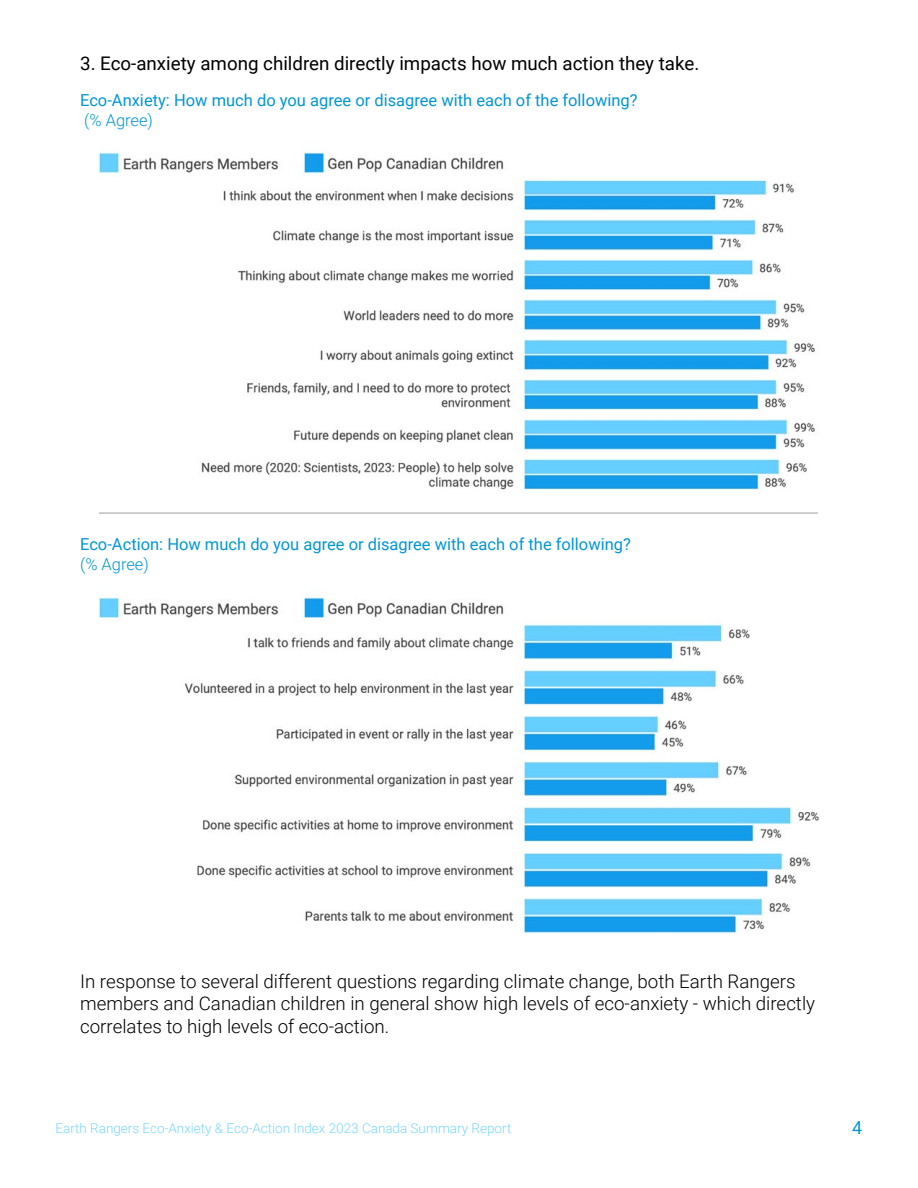
<style>
.page{position:relative;width:918px;height:1188px;background:#fff}
.page>*{position:absolute;margin:0;border:0;box-sizing:border-box;transform-origin:0 0}
.t1{font:300 18.75px/22.5px "Roboto";color:#000}
.t2{font:18.75px "Roboto";color:#000}
.t3{font:18px "Roboto";color:#0096d6}
.t4{font:16.5px "Roboto";color:#0096d6}
.t5{font:300 16.5px "Roboto";color:#0096d6}
.t6{font:300 13.5px "Roboto";color:#77d7fe}
</style>
<div class="page">
<img style="left:98px;top:152px;width:717px;height:339px">
<img style="left:98px;top:597px;width:721px;height:337px">
<hr style="left:99px;top:513px;width:719px;height:1px;background:#a19b9b">
<p class="t2" style="left:80px;top:50px;width:621px">3. Eco-anxiety among children directly impacts how much action they take.</p>
<p class="t4" style="left:80px;top:89px;width:559px">Eco-Anxiety: How much do you agree or disagree with each of the following?</p>
<p class="t5" style="left:84px;top:108px;width:70px">(% Agree)</p>
<p class="t4" style="left:80px;top:533px;width:552px">Eco-Action: How much do you agree or disagree with each of the following?</p>
<p class="t5" style="left:80px;top:552px;width:70px">(% Agree)</p>
<p class="t1" style="left:80px;top:969px;width:736px">In response to several different questions regarding climate change, both Earth Rangers members and Canadian children in general show high levels of eco-anxiety - which directly correlates to high levels of eco-action.</p>
<p class="t6" style="left:55px;top:1119px;width:457px">Earth Rangers Eco-Anxiety &amp; Eco-Action Index 2023 Canada Summary Report</p>
<p class="t3" style="left:852px;top:1115px;width:12px">4</p>
</div>
